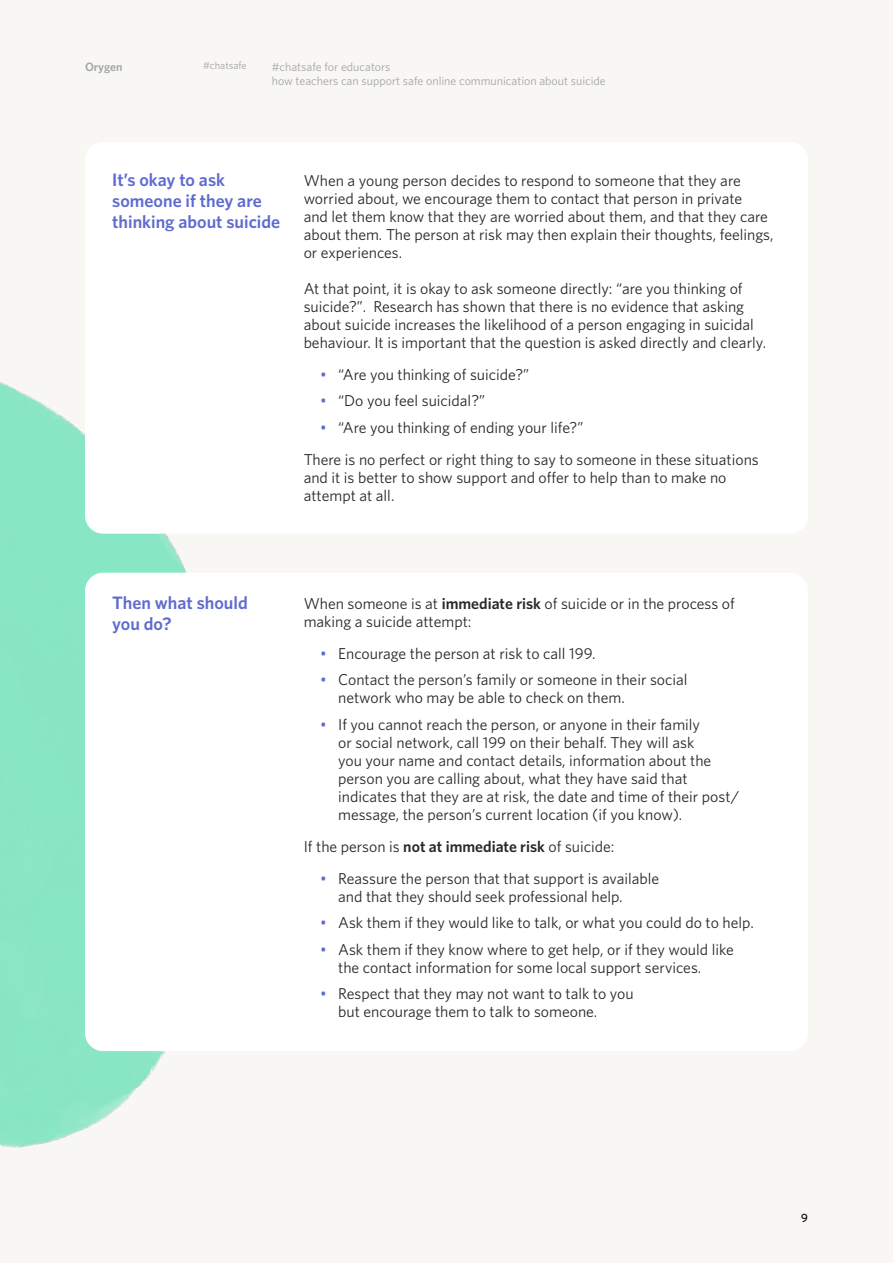
<style>
.page{position:relative;width:893px;height:1263px;background:#f9f7f4}
.page>*{position:absolute;margin:0;border:0;box-sizing:border-box;transform-origin:0 0}
.t1{font:600 18px/21px "Whitney HTF";color:#5f6bcf}
.t2{font:15.75px/18px "Whitney HTF";color:#292829}
.t3{font:12px/14.4px "Whitney HTF";color:#a3a5a8}
.t4{font:600 12px "Whitney HTF";color:#a3a5a8}
.t5{font:500 12px "Whitney HTF";color:#000}
.t6{font:10.5px "Whitney HTF";color:#a3a5a8}
.s1{color:#5f6bcf}
.s2{font-weight:600}
</style>
<div class="page">
<img style="left:0;top:382px;width:186px;height:766px">
<div style="left:85px;top:142px;width:723px;height:392px;background:#fff;border-radius:18px"></div>
<div style="left:85px;top:573px;width:723px;height:478px;background:#fff;border-radius:18px"></div>
<p class="t4" style="left:85px;top:59px;width:39px">Orygen</p>
<p class="t6" style="left:203px;top:59px;width:45px">#chatsafe</p>
<p class="t3" style="left:272px;top:59px;width:336px">#chatsafe for educators<br>how teachers can support safe online communication about suicide</p>
<p class="t1" style="left:112px;top:169px;width:169px">It’s okay to ask someone if they are thinking about suicide</p>
<p class="t2" style="left:304px;top:171px;width:471px">When a young person decides to respond to someone that they are worried about, we encourage them to contact that person in private<br>and let them know that they are worried about them, and that they care about them. The person at risk may then explain their thoughts, feelings, or experiences.</p>
<p class="t2" style="left:304px;top:279px;width:464px">At that point, it is okay to ask someone directly: “are you thinking of suicide?”. Research has shown that there is no evidence that asking about suicide increases the likelihood of a person engaging in suicidal behaviour. It is important that the question is asked directly and clearly.</p>
<p class="t2" style="left:320px;top:365px;width:211px"><span class="s1">•</span> “Are you thinking of suicide?”</p>
<p class="t2" style="left:320px;top:391px;width:167px"><span class="s1">•</span> “Do you feel suicidal?”</p>
<p class="t2" style="left:304px;top:410px;width:457px;line-height:32.5px;text-indent:16px"><span class="s1">•</span> “Are you thinking of ending your life?”<br>There is no perfect or right thing to say to someone in these situations</p>
<p class="t2" style="left:304px;top:468px;width:424px">and it is better to show support and offer to help than to make no attempt at all.</p>
<p class="t1" style="left:112px;top:592px;width:137px">Then what should you do?</p>
<p class="t2" style="left:304px;top:594px;width:433px">When someone is at <span class="s2">immediate risk</span> of suicide or in the process of making a suicide attempt:</p>
<p class="t2" style="left:320px;top:644px;width:277px"><span class="s1">•</span> Encourage the person at risk to call 199.</p>
<p class="t2" style="left:338px;top:670px;width:351px;text-indent:-18px"><span class="s1">•</span> Contact the person’s family or someone in their social network who may be able to check on them.</p>
<p class="t2" style="left:338px;top:715px;width:402px;text-indent:-18px"><span class="s1">•</span> If you cannot reach the person, or anyone in their family<br>or social network, call 199 on their behalf. They will ask<br>you your name and contact details, information about the person you are calling about, what they have said that indicates that they are at risk, the date and time of their post/ message, the person’s current location (if you know).</p>
<p class="t2" style="left:304px;top:837px;width:312px">If the person is <span class="s2">not at immediate risk</span> of suicide:</p>
<p class="t2" style="left:338px;top:869px;width:323px;text-indent:-18px"><span class="s1">•</span> Reassure the person that that support is available and that they should seek professional help.</p>
<p class="t2" style="left:320px;top:913px;width:435px"><span class="s1">•</span> Ask them if they would like to talk, or what you could do to help.</p>
<p class="t2" style="left:338px;top:940px;width:397px;text-indent:-18px"><span class="s1">•</span> Ask them if they know where to get help, or if they would like the contact information for some local support services.</p>
<p class="t2" style="left:338px;top:984px;width:297px;text-indent:-18px"><span class="s1">•</span> Respect that they may not want to talk to you but encourage them to talk to someone.</p>
<p class="t5" style="left:801px;top:1211px;width:8px">9</p>
</div>
